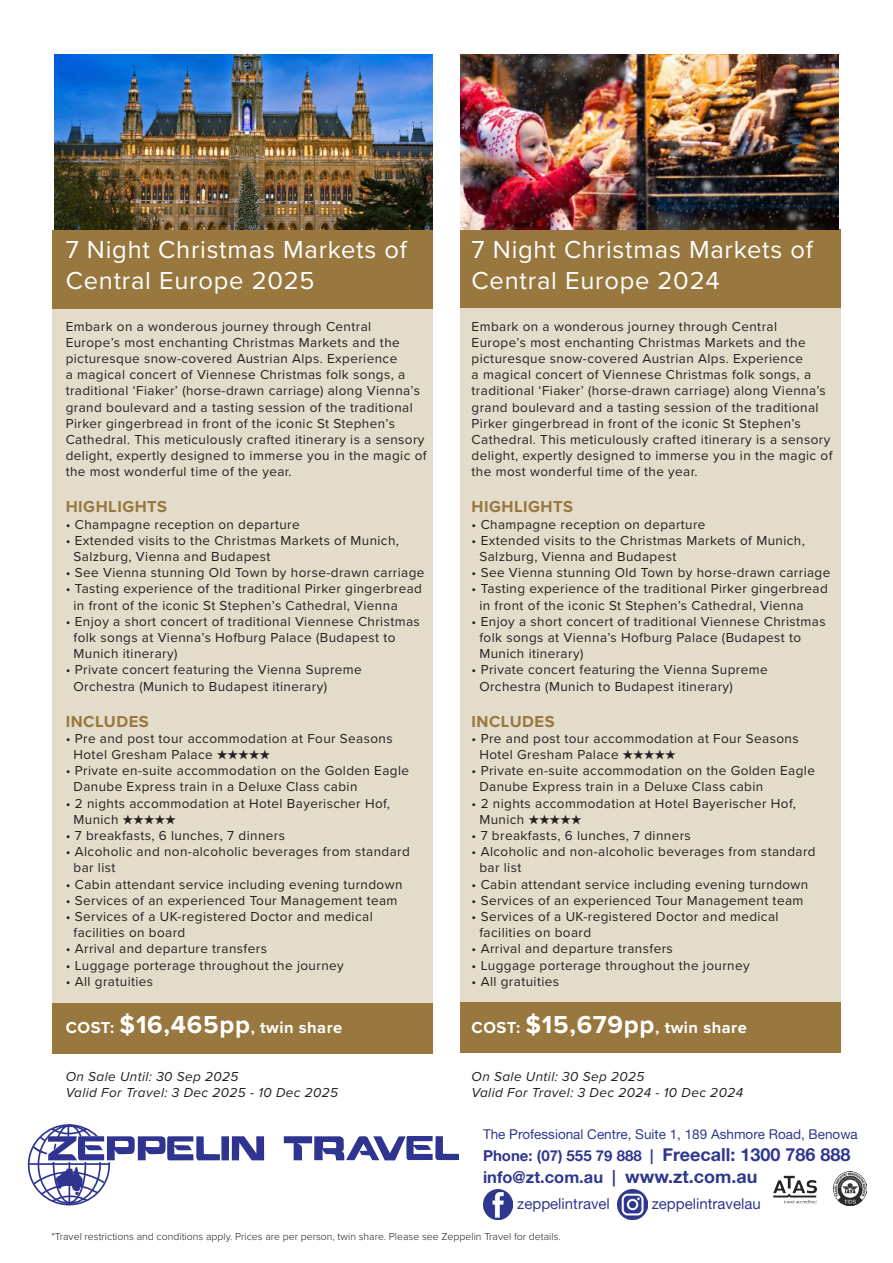
<style>
.page{position:relative;width:893px;height:1263px;background:#fff}
.page>*{position:absolute;margin:0;border:0;box-sizing:border-box;transform-origin:0 0}
.t1{font:25.5px/30.6px "Proxima Nova";letter-spacing:.03em;color:#fff}
.t2{font:700 16.5px "Proxima Nova";letter-spacing:.03em;color:#fff}
.t3{font:700 16.5px "Proxima Nova";letter-spacing:.03em;color:#98783f}
.t4{font:16.5px "Alte Haas Grotesk Bold";color:#2f378e}
.t5{font:15px "Alte Haas Grotesk Bold";color:#2f378e}
.t6{font:15px "Alte Haas Grotesk";color:#2f378e}
.t7{font:13.5px/16.2px "Proxima Nova";letter-spacing:.03em;color:#231f20}
.t8{font:italic 13.5px "Proxima Nova";letter-spacing:.03em;color:#231f20}
.t9{font:13.5px "Alte Haas Grotesk";color:#2f378e}
.t10{font:300 10.5px "Proxima Nova";color:#231f20}
.s1{font-size:25.5px}
.s2{font-size:18px}
</style>
<div class="page">
<div style="left:53px;top:298px;width:380px;height:714px;background:#e4dccb"></div>
<div style="left:461px;top:298px;width:380px;height:714px;background:#e4dccb"></div>
<div style="left:52px;top:230px;width:380px;height:78px;background:#98783f"></div>
<div style="left:460px;top:229px;width:380px;height:79px;background:#98783f"></div>
<div style="left:221px;top:1136px;width:8px;height:24px;background:#2e3490"></div>
<svg style="left:232px;top:1136px;width:32px;height:24px"></svg>
<svg style="left:284px;top:1136px;width:175px;height:24px"></svg>
<svg style="left:27px;top:1124px;width:193px;height:82px"></svg>
<img style="left:833px;top:1172px;width:34px;height:33px">
<img style="left:773px;top:1175px;width:44px;height:29px">
<img style="left:483px;top:1190px;width:30px;height:30px">
<img style="left:617px;top:1190px;width:30px;height:30px">
<img style="left:54px;top:54px;width:379px;height:175px">
<img style="left:460px;top:54px;width:379px;height:175px">
<div style="left:52px;top:1003px;width:380px;height:50px;background:#98783f"></div>
<div style="left:460px;top:1002px;width:380px;height:51px;background:#98783f"></div>
<p class="t1" style="left:66px;top:233px;width:343px">7 Night Christmas Markets of<br>Central Europe 2025</p>
<p class="t7" style="left:66px;top:317px;width:362px">Embark on a wonderous journey through Central Europe’s most enchanting Christmas Markets and the picturesque snow-covered Austrian Alps. Experience<br>a magical concert of Viennese Christmas folk songs, a traditional ‘Fiaker’ (horse-drawn carriage) along Vienna’s grand boulevard and a tasting session of the traditional Pirker gingerbread in front of the iconic St Stephen’s Cathedral. This meticulously crafted itinerary is a sensory delight, expertly designed to immerse you in the magic of the most wonderful time of the year.</p>
<p class="t3" style="left:66px;top:494px;width:103px">HIGHLIGHTS</p>
<p class="t7" style="left:66px;top:515px;width:235px">• Champagne reception on departure</p>
<p class="t7" style="left:74px;top:532px;width:327px;text-indent:-8px">• Extended visits to the Christmas Markets of Munich,<br>Salzburg, Vienna and Budapest</p>
<p class="t7" style="left:66px;top:564px;width:360px">• See Vienna stunning Old Town by horse-drawn carriage</p>
<p class="t7" style="left:66px;top:580px;width:358px">• Tasting experience of the traditional Pirker gingerbread</p>
<p class="t7" style="left:74px;top:596px;width:326px">in front of the iconic St Stephen’s Cathedral, Vienna</p>
<p class="t7" style="left:74px;top:613px;width:348px;text-indent:-8px">• Enjoy a short concert of traditional Viennese Christmas folk songs at Vienna’s Hofburg Palace (Budapest to<br>Munich itinerary)</p>
<p class="t7" style="left:74px;top:661px;width:290px;text-indent:-8px">• Private concert featuring the Vienna Supreme<br>Orchestra (Munich to Budapest itinerary)</p>
<p class="t3" style="left:66px;top:709px;width:84px">INCLUDES</p>
<p class="t7" style="left:74px;top:730px;width:321px;text-indent:-8px">• Pre and post tour accommodation at Four Seasons<br>Hotel Gresham Palace ★★★★★</p>
<p class="t7" style="left:74px;top:762px;width:337px;text-indent:-8px">• Private en-suite accommodation on the Golden Eagle<br>Danube Express train in a Deluxe Class cabin</p>
<p class="t7" style="left:74px;top:794px;width:318px;text-indent:-8px">• 2 nights accommodation at Hotel Bayerischer Hof,<br>Munich ★★★★★</p>
<p class="t7" style="left:66px;top:827px;width:221px">• 7 breakfasts, 6 lunches, 7 dinners</p>
<p class="t7" style="left:74px;top:843px;width:338px;text-indent:-8px">• Alcoholic and non-alcoholic beverages from standard bar list</p>
<p class="t7" style="left:66px;top:875px;width:338px">• Cabin attendant service including evening turndown</p>
<p class="t7" style="left:66px;top:892px;width:333px">• Services of an experienced Tour Management team</p>
<p class="t7" style="left:74px;top:908px;width:301px;text-indent:-8px">• Services of a UK-registered Doctor and medical facilities on board</p>
<p class="t7" style="left:66px;top:940px;width:203px">• Arrival and departure transfers</p>
<p class="t7" style="left:66px;top:956px;width:280px">• Luggage porterage throughout the journey</p>
<p class="t7" style="left:66px;top:973px;width:89px">• All gratuities</p>
<p class="t2" style="left:66px;top:1015px;width:278px">COST: <span class="s1">$16,465pp</span>, twin share</p>
<p class="t8" style="left:66px;top:1067px;width:174px">On Sale Until: 30 Sep 2025</p>
<p class="t8" style="left:66px;top:1083px;width:274px">Valid For Travel: 3 Dec 2025 - 10 Dec 2025</p>
<p class="t1" style="left:472px;top:233px;width:343px">7 Night Christmas Markets of<br>Central Europe 2024</p>
<p class="t7" style="left:472px;top:317px;width:362px">Embark on a wonderous journey through Central Europe’s most enchanting Christmas Markets and the picturesque snow-covered Austrian Alps. Experience<br>a magical concert of Viennese Christmas folk songs, a traditional ‘Fiaker’ (horse-drawn carriage) along Vienna’s grand boulevard and a tasting session of the traditional Pirker gingerbread in front of the iconic St Stephen’s Cathedral. This meticulously crafted itinerary is a sensory delight, expertly designed to immerse you in the magic of the most wonderful time of the year.</p>
<p class="t3" style="left:472px;top:494px;width:103px">HIGHLIGHTS</p>
<p class="t7" style="left:472px;top:515px;width:235px">• Champagne reception on departure</p>
<p class="t7" style="left:479px;top:532px;width:327px;text-indent:-8px">• Extended visits to the Christmas Markets of Munich,<br>Salzburg, Vienna and Budapest</p>
<p class="t7" style="left:472px;top:564px;width:360px">• See Vienna stunning Old Town by horse-drawn carriage</p>
<p class="t7" style="left:472px;top:580px;width:358px">• Tasting experience of the traditional Pirker gingerbread</p>
<p class="t7" style="left:479px;top:596px;width:326px">in front of the iconic St Stephen’s Cathedral, Vienna</p>
<p class="t7" style="left:479px;top:613px;width:348px;text-indent:-8px">• Enjoy a short concert of traditional Viennese Christmas folk songs at Vienna’s Hofburg Palace (Budapest to<br>Munich itinerary)</p>
<p class="t7" style="left:479px;top:661px;width:290px;text-indent:-8px">• Private concert featuring the Vienna Supreme<br>Orchestra (Munich to Budapest itinerary)</p>
<p class="t3" style="left:472px;top:709px;width:84px">INCLUDES</p>
<p class="t7" style="left:479px;top:730px;width:321px;text-indent:-8px">• Pre and post tour accommodation at Four Seasons<br>Hotel Gresham Palace ★★★★★</p>
<p class="t7" style="left:479px;top:762px;width:337px;text-indent:-8px">• Private en-suite accommodation on the Golden Eagle<br>Danube Express train in a Deluxe Class cabin</p>
<p class="t7" style="left:479px;top:794px;width:318px;text-indent:-8px">• 2 nights accommodation at Hotel Bayerischer Hof,<br>Munich ★★★★★</p>
<p class="t7" style="left:472px;top:827px;width:221px">• 7 breakfasts, 6 lunches, 7 dinners</p>
<p class="t7" style="left:479px;top:843px;width:338px;text-indent:-8px">• Alcoholic and non-alcoholic beverages from standard bar list</p>
<p class="t7" style="left:472px;top:875px;width:338px">• Cabin attendant service including evening turndown</p>
<p class="t7" style="left:472px;top:892px;width:333px">• Services of an experienced Tour Management team</p>
<p class="t7" style="left:479px;top:908px;width:301px;text-indent:-8px">• Services of a UK-registered Doctor and medical facilities on board</p>
<p class="t7" style="left:472px;top:940px;width:203px">• Arrival and departure transfers</p>
<p class="t7" style="left:472px;top:956px;width:280px">• Luggage porterage throughout the journey</p>
<p class="t7" style="left:472px;top:973px;width:89px">• All gratuities</p>
<p class="t2" style="left:472px;top:1015px;width:277px">COST: <span class="s1">$15,679pp</span>, twin share</p>
<p class="t8" style="left:472px;top:1067px;width:174px">On Sale Until: 30 Sep 2025</p>
<p class="t8" style="left:472px;top:1083px;width:273px">Valid For Travel: 3 Dec 2024 - 10 Dec 2024</p>
<p class="t9" style="left:483px;top:1126px;width:376px">The Professional Centre, Suite 1, 189 Ashmore Road, Benowa</p>
<p class="t5" style="left:483px;top:1146px;width:369px">Phone: (07) 555 79 888 | <span class="s2">Freecall: 1300 786 888</span></p>
<p class="t4" style="left:483px;top:1166px;width:276px">info@zt.com.au | <span class="s2">www.zt.com.au</span></p>
<p class="t6" style="left:517px;top:1195px;width:94px">zeppelintravel</p>
<p class="t6" style="left:652px;top:1195px;width:111px">zeppelintravelau</p>
<p class="t10" style="left:51px;top:1229px;width:511px">*Travel restrictions and conditions apply. Prices are per person, twin share. Please see Zeppelin Travel for details.</p>
</div>
